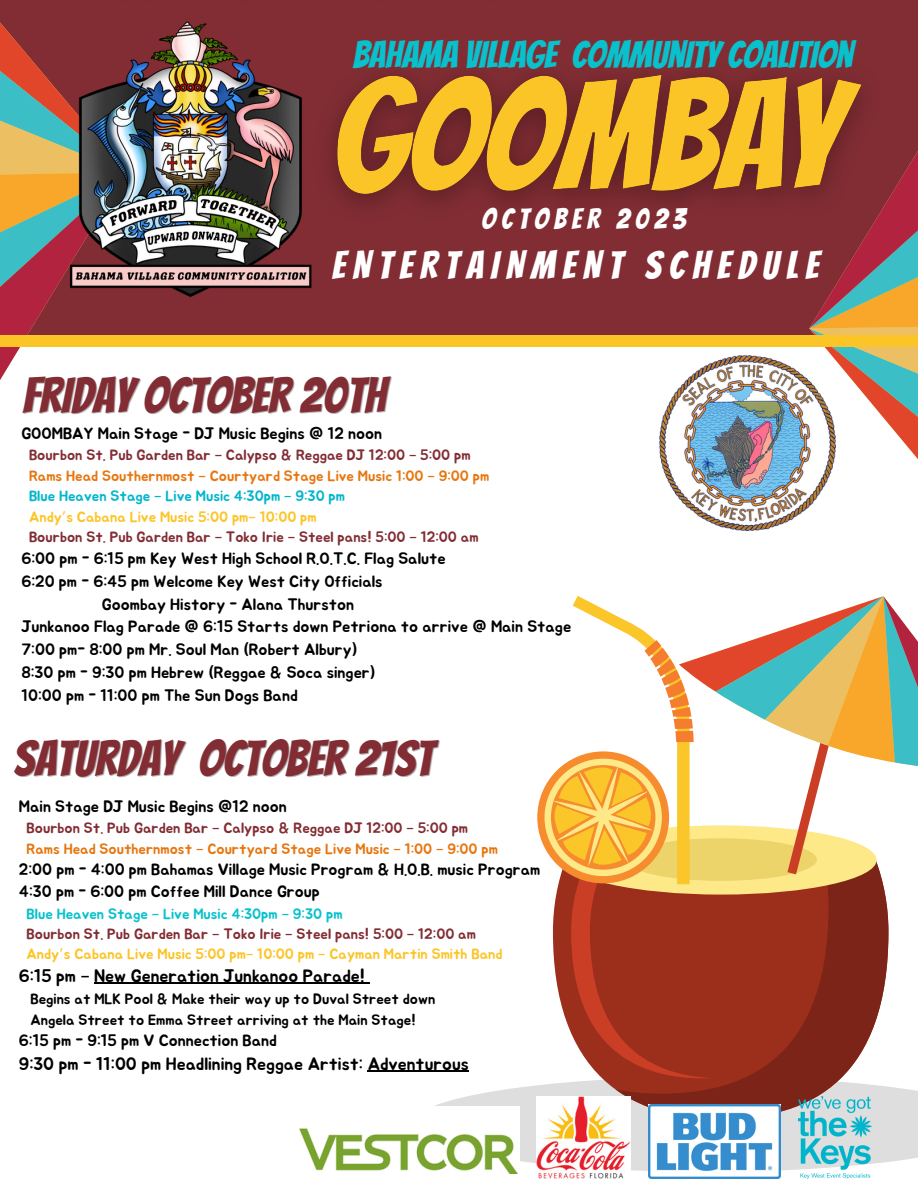
<style>
.page{position:relative;width:918px;height:1188px;background:#fff}
.page>*{position:absolute;margin:0;border:0;box-sizing:border-box;transform-origin:0 0}
.t1{font:49.5px "Bangers";color:#822d34}
.t2{font:38.85px "Bangers";letter-spacing:.195em;color:#fff}
.t3{font:37.5px "Bangers";color:#08c1cd}
.t4{font:28.5px "Bangers";letter-spacing:.195em;color:#fff}
.t5{font:17.85px "Jua";color:#000}
.t6{font:16.35px "Jua";color:#000}
.t7{font:14.85px "Jua";color:#822d34}
.t8{font:14.85px "Jua";color:#e67710}
.t9{font:14.85px "Jua";color:#000}
.t10{font:14.85px "Jua";color:#fbc528}
.t11{font:14.85px "Jua";color:#03b6cc}
.t12{font:14.85px "Jua";color:#08c1cd}
.s1{font-family:"Noto Sans Gurmukhi"}
</style>
<div class="page">
<svg style="left:435px;top:1083px;width:483px;height:89px;fill:#dedede"></svg>
<svg style="left:616px;top:1078px;width:272px;height:41px;background:#9e594e"></svg>
<svg style="left:537px;top:751px;width:132px;height:132px"></svg>
<div style="left:0;top:0;width:918px;height:335px;background:#822d34"></div>
<svg style="left:0;top:22px;width:180px;height:358px"></svg>
<svg style="left:550px;top:151px;width:368px;height:927px"></svg>
<div style="left:0;top:335px;width:918px;height:11px;background:#fbc528"></div>
<img style="left:799px;top:1096px;width:73px;height:82px">
<img style="left:659px;top:354px;width:176px;height:177px">
<img style="left:648px;top:1104px;width:132px;height:74px">
<img style="left:537px;top:1096px;width:93px;height:82px">
<img style="left:46px;top:22px;width:266px;height:290px">
<img style="left:299px;top:1106px;width:220px;height:68px">
<img style="left:300px;top:44px;width:601px;height:195px">
<hr style="left:94px;top:983px;width:271px;height:1px;background:#000">
<hr style="left:368px;top:1071px;width:101px;height:1px;background:#000">
<p class="t3" style="left:353px;top:35px;width:502px">BAHAMA VILLAGE COMMUNITY COALITION</p>
<p class="t4" style="left:481px;top:204px;width:206px">OCTOBER 2023</p>
<p class="t2" style="left:332px;top:244px;width:488px">ENTERTAINMENT SCHEDULE</p>
<p class="t1" style="left:22px;top:370px;width:365px">FRIDAY OCTOBER 20TH</p>
<p class="t6" style="left:21px;top:426px;width:362px">GOOMBAY Main Stage - DJ Music Begins @ 12 noon</p>
<p class="t7" style="left:29px;top:448px;width:443px">Bourbon St. Pub Garden Bar <span class="s1">–</span> Calypso &amp; Reggae DJ 12:00 <span class="s1">–</span> 5:00 pm</p>
<p class="t8" style="left:29px;top:469px;width:462px">Rams Head Southernmost <span class="s1">–</span> Courtyard Stage Live Music 1:00 <span class="s1">–</span> 9:00 pm</p>
<p class="t11" style="left:29px;top:489px;width:317px">Blue Heaven Stage <span class="s1">–</span> Live Music 4:30pm <span class="s1">–</span> 9:30 pm</p>
<p class="t10" style="left:29px;top:510px;width:289px">Andy<span class="s1">’</span>s Cabana Live Music 5:00 pm<span class="s1">–</span> 10:00 pm</p>
<p class="t7" style="left:29px;top:530px;width:451px">Bourbon St. Pub Garden Bar <span class="s1">–</span> Toko Irie <span class="s1">–</span> Steel pans! 5:00 <span class="s1">–</span> 12:00 am</p>
<p class="t6" style="left:21px;top:551px;width:426px">6:00 pm - 6:15 pm Key West High School R.O.T.C. Flag Salute</p>
<p class="t6" style="left:21px;top:574px;width:363px">6:20 pm - 6:45 pm Welcome Key West City Officials</p>
<p class="t6" style="left:102px;top:597px;width:254px">Goombay History - Alana Thurston</p>
<p class="t6" style="left:21px;top:619px;width:551px">Junkanoo Flag Parade @ 6:15 Starts down Petriona to arrive @ Main Stage</p>
<p class="t6" style="left:21px;top:642px;width:338px">7:00 pm- 8:00 pm Mr. Soul Man (Robert Albury)</p>
<p class="t6" style="left:21px;top:665px;width:356px">8:30 pm - 9:30 pm Hebrew (Reggae &amp; Soca singer)</p>
<p class="t6" style="left:21px;top:687px;width:278px">10:00 pm - 11:00 pm The Sun Dogs Band</p>
<p class="t1" style="left:14px;top:732px;width:421px">SATURDAY OCTOBER 21ST</p>
<p class="t6" style="left:19px;top:799px;width:269px">Main Stage DJ Music Begins @12 noon</p>
<p class="t7" style="left:27px;top:821px;width:443px">Bourbon St. Pub Garden Bar <span class="s1">–</span> Calypso &amp; Reggae DJ 12:00 <span class="s1">–</span> 5:00 pm</p>
<p class="t8" style="left:27px;top:842px;width:473px">Rams Head Southernmost <span class="s1">–</span> Courtyard Stage Live Music <span class="s1">–</span> 1:00 <span class="s1">–</span> 9:00 pm</p>
<p class="t6" style="left:19px;top:862px;width:523px">2:00 pm - 4:00 pm Bahamas Village Music Program &amp; H.O.B. music Program</p>
<p class="t6" style="left:19px;top:884px;width:303px">4:30 pm - 6:00 pm Coffee Mill Dance Group</p>
<p class="t12" style="left:27px;top:907px;width:317px">Blue Heaven Stage <span class="s1">–</span> Live Music 4:30pm <span class="s1">–</span> 9:30 pm</p>
<p class="t7" style="left:27px;top:927px;width:451px">Bourbon St. Pub Garden Bar <span class="s1">–</span> Toko Irie <span class="s1">–</span> Steel pans! 5:00 <span class="s1">–</span> 12:00 am</p>
<p class="t10" style="left:27px;top:947px;width:477px">Andy<span class="s1">’</span>s Cabana Live Music 5:00 pm<span class="s1">–</span> 10:00 pm <span class="s1">–</span> Cayman Martin Smith Band</p>
<p class="t5" style="left:19px;top:968px;width:348px">6:15 pm <span class="s1">–</span> New Generation Junkanoo Parade!</p>
<p class="t9" style="left:30px;top:992px;width:406px">Begins at MLK Pool &amp; Make their way up to Duval Street down</p>
<p class="t9" style="left:30px;top:1013px;width:387px">Angela Street to Emma Street arriving at the Main Stage!</p>
<p class="t6" style="left:19px;top:1033px;width:259px">6:15 pm - 9:15 pm V Connection Band</p>
<p class="t5" style="left:19px;top:1055px;width:451px">9:30 pm - 11:00 pm Headlining Reggae Artist: Adventurous</p>
</div>
